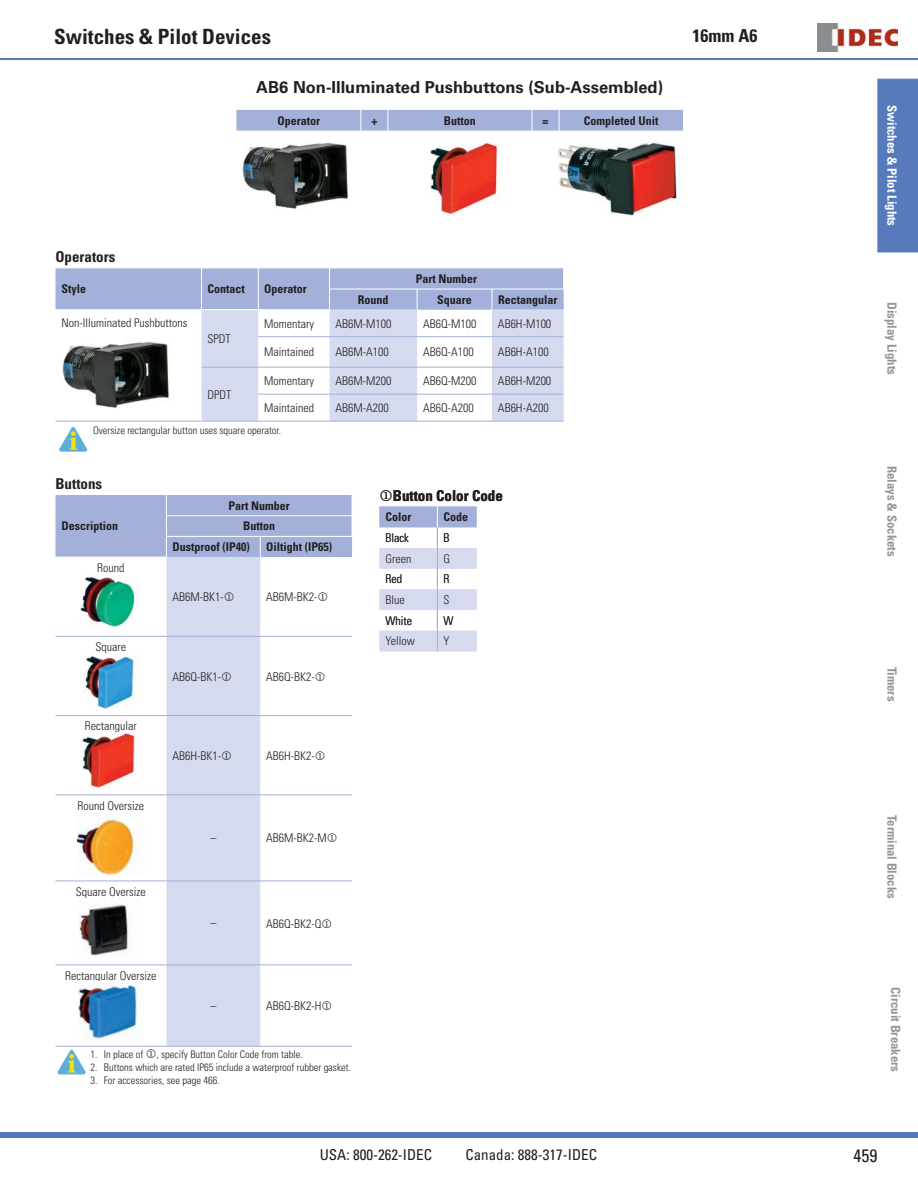
<style>
.page{position:relative;width:918px;height:1188px;background:#fff}
.page>*{position:absolute;margin:0;border:0;box-sizing:border-box;transform-origin:0 0}
.t1{font:700 condensed 21px "Univers LT Std";color:#231f20}
.t2{font:700 condensed 18px "Univers LT Std";color:#231f20}
.t3{font:condensed 18px "Univers LT Std";color:#231f20}
.t4{font:700 16.5px "Univers LT Std";color:#231f20}
.t5{font:condensed 15px "Univers LT Std";color:#231f20}
.t6{font:700 condensed 15px "Univers LT Std";color:#231f20}
.t7{font:700 condensed 12.75px "Univers LT Std";color:#939598}
.t8{font:700 condensed 12.75px "Univers LT Std";color:#fff}
.t9{font:300 condensed 12px "Univers LT Std";color:#231f20}
.t10{font:700 condensed 12px "Univers LT Std";color:#231f20}
.t11{font:300 condensed 10.5px "Univers LT Std";color:#231f20}
</style>
<div class="page">
<hr style="left:0;top:59px;width:918px;height:1px;background:#577abc">
<div style="left:0;top:1132px;width:918px;height:6px;background:#577abc"></div>
<img style="left:818px;top:24px;width:80px;height:27px">
<div style="left:878px;top:79px;width:40px;height:174px;background:#577abc"></div>
<div style="left:236px;top:110px;width:447px;height:21px;background:#a3b1da"></div>
<img style="left:241px;top:142px;width:107px;height:67px">
<img style="left:430px;top:138px;width:68px;height:77px">
<img style="left:558px;top:142px;width:119px;height:74px">
<svg style="left:56px;top:268px;width:508px;height:153px"></svg>
<hr style="left:492px;top:289px;width:72px;height:1px;background:#fff">
<hr style="left:56px;top:309px;width:146px;height:1px;background:#fff">
<hr style="left:56px;top:421px;width:146px;height:1px;background:#a3b1da">
<hr style="left:202px;top:309px;width:56px;height:1px;background:#fff">
<hr style="left:258px;top:309px;width:72px;height:1px;background:#fff">
<hr style="left:258px;top:336px;width:306px;height:1px;background:#a3b1da">
<hr style="left:202px;top:367px;width:362px;height:1px;background:#a3b1da">
<hr style="left:202px;top:421px;width:56px;height:1px;background:#a3b1da">
<hr style="left:258px;top:394px;width:72px;height:1px;background:#a3b1da">
<hr style="left:258px;top:421px;width:72px;height:1px;background:#a3b1da">
<hr style="left:330px;top:394px;width:87px;height:1px;background:#a3b1da">
<hr style="left:330px;top:421px;width:87px;height:1px;background:#a3b1da">
<hr style="left:417px;top:394px;width:75px;height:1px;background:#a3b1da">
<hr style="left:417px;top:421px;width:75px;height:1px;background:#a3b1da">
<hr style="left:492px;top:394px;width:72px;height:1px;background:#a3b1da">
<hr style="left:492px;top:421px;width:72px;height:1px;background:#a3b1da">
<img style="left:62px;top:330px;width:115px;height:82px">
<svg style="left:59px;top:427px;width:28px;height:25px"></svg>
<div style="left:166px;top:557px;width:94px;height:489px;background:#d6daef"></div>
<div style="left:56px;top:495px;width:296px;height:62px;background:#a3b1da"></div>
<hr style="left:260px;top:536px;width:92px;height:1px;background:#fff">
<hr style="left:56px;top:557px;width:111px;height:1px;background:#fff">
<hr style="left:56px;top:636px;width:296px;height:1px;background:#a3b1da">
<hr style="left:56px;top:715px;width:296px;height:1px;background:#a3b1da">
<hr style="left:56px;top:794px;width:296px;height:1px;background:#a3b1da">
<hr style="left:56px;top:881px;width:296px;height:1px;background:#a3b1da">
<hr style="left:56px;top:965px;width:110px;height:1px;background:#a3b1da">
<hr style="left:56px;top:1046px;width:110px;height:1px;background:#a3b1da">
<hr style="left:166px;top:965px;width:94px;height:1px;background:#a3b1da">
<hr style="left:166px;top:1046px;width:94px;height:1px;background:#a3b1da">
<hr style="left:260px;top:965px;width:92px;height:1px;background:#a3b1da">
<hr style="left:260px;top:1046px;width:92px;height:1px;background:#a3b1da">
<img style="left:80px;top:574px;width:56px;height:54px">
<img style="left:84px;top:656px;width:51px;height:53px">
<img style="left:82px;top:733px;width:53px;height:56px">
<img style="left:78px;top:818px;width:60px;height:57px">
<img style="left:80px;top:904px;width:48px;height:52px">
<img style="left:78px;top:983px;width:59px;height:57px">
<svg style="left:58px;top:1050px;width:28px;height:24px"></svg>
<svg style="left:380px;top:507px;width:97px;height:144px"></svg>
<svg style="left:225px;top:593px;width:8px;height:8px"></svg>
<svg style="left:222px;top:672px;width:9px;height:9px"></svg>
<svg style="left:222px;top:751px;width:9px;height:9px"></svg>
<p class="t1" style="left:54px;top:27px;width:219px">Switches &amp; Pilot Devices</p>
<p class="t4" style="left:256px;top:79px;width:408px">AB6 Non-Illuminated Pushbuttons (Sub-Assembled)</p>
<p class="t10" style="left:277px;top:115px;width:44px">Operator</p>
<p class="t10" style="left:371px;top:115px;width:7px">+</p>
<p class="t10" style="left:444px;top:115px;width:34px">Button</p>
<p class="t10" style="left:543px;top:115px;width:7px">=</p>
<p class="t10" style="left:584px;top:115px;width:76px">Completed Unit</p>
<p class="t2" style="left:693px;top:27px;width:66px">16mm A6</p>
<p class="t6" style="left:56px;top:250px;width:61px">Operators</p>
<p class="t10" style="left:62px;top:283px;width:26px">Style</p>
<p class="t10" style="left:208px;top:283px;width:39px">Contact</p>
<p class="t10" style="left:264px;top:283px;width:44px">Operator</p>
<p class="t10" style="left:416px;top:273px;width:63px">Part Number</p>
<p class="t10" style="left:358px;top:294px;width:32px">Round</p>
<p class="t10" style="left:437px;top:294px;width:36px">Square</p>
<p class="t10" style="left:498px;top:294px;width:61px">Rectangular</p>
<p class="t9" style="left:62px;top:317px;width:127px">Non-Illuminated Pushbuttons</p>
<p class="t9" style="left:208px;top:333px;width:25px">SPDT</p>
<p class="t9" style="left:264px;top:318px;width:51px">Momentary</p>
<p class="t9" style="left:336px;top:318px;width:57px">AB6M-M100</p>
<p class="t9" style="left:423px;top:318px;width:55px">AB6Q-M100</p>
<p class="t9" style="left:498px;top:318px;width:55px">AB6H-M100</p>
<p class="t9" style="left:264px;top:346px;width:51px">Maintained</p>
<p class="t9" style="left:336px;top:346px;width:55px">AB6M-A100</p>
<p class="t9" style="left:423px;top:346px;width:52px">AB6Q-A100</p>
<p class="t9" style="left:498px;top:346px;width:52px">AB6H-A100</p>
<p class="t9" style="left:264px;top:375px;width:51px">Momentary</p>
<p class="t9" style="left:336px;top:375px;width:57px">AB6M-M200</p>
<p class="t9" style="left:423px;top:375px;width:55px">AB6Q-M200</p>
<p class="t9" style="left:498px;top:375px;width:55px">AB6H-M200</p>
<p class="t9" style="left:264px;top:402px;width:51px">Maintained</p>
<p class="t9" style="left:336px;top:402px;width:55px">AB6M-A200</p>
<p class="t9" style="left:423px;top:402px;width:52px">AB6Q-A200</p>
<p class="t9" style="left:498px;top:402px;width:52px">AB6H-A200</p>
<p class="t11" style="left:93px;top:425px;width:190px">Oversize rectangular button uses square operator.</p>
<p class="t9" style="left:208px;top:389px;width:25px">DPDT</p>
<p class="t6" style="left:56px;top:477px;width:48px">Buttons</p>
<p class="t10" style="left:62px;top:520px;width:58px">Description</p>
<p class="t9" style="left:97px;top:562px;width:29px">Round</p>
<p class="t9" style="left:96px;top:641px;width:32px">Square</p>
<p class="t9" style="left:85px;top:720px;width:53px">Rectangular</p>
<p class="t9" style="left:78px;top:800px;width:68px">Round Oversize</p>
<p class="t10" style="left:229px;top:500px;width:63px">Part Number</p>
<p class="t10" style="left:243px;top:520px;width:34px">Button</p>
<p class="t10" style="left:172px;top:541px;width:79px">Dustproof (IP40)</p>
<p class="t10" style="left:266px;top:541px;width:68px">Oiltight (IP65)</p>
<p class="t9" style="left:172px;top:591px;width:53px">AB6M-BK1-</p>
<p class="t9" style="left:266px;top:591px;width:53px">AB6M-BK2-</p>
<p class="t9" style="left:172px;top:671px;width:50px">AB6Q-BK1-</p>
<p class="t9" style="left:266px;top:671px;width:50px">AB6Q-BK2-</p>
<p class="t9" style="left:172px;top:750px;width:50px">AB6H-BK1-</p>
<p class="t9" style="left:266px;top:750px;width:50px">AB6H-BK2-</p>
<p class="t9" style="left:210px;top:832px;width:7px">–</p>
<p class="t9" style="left:266px;top:833px;width:62px">AB6M-BK2-M</p>
<p class="t9" style="left:76px;top:886px;width:71px">Square Oversize</p>
<p class="t9" style="left:65px;top:970px;width:93px">Rectangular Oversize</p>
<p class="t9" style="left:210px;top:917px;width:7px">–</p>
<p class="t9" style="left:266px;top:918px;width:57px">AB6Q-BK2-Q</p>
<p class="t9" style="left:210px;top:1000px;width:7px">–</p>
<p class="t9" style="left:266px;top:1000px;width:57px">AB6Q-BK2-H</p>
<p class="t11" style="left:90px;top:1050px;width:214px">1. In place of , specify Button Color Code from table.</p>
<p class="t11" style="left:90px;top:1062px;width:262px">2. Buttons which are rated IP65 include a waterproof rubber gasket.</p>
<p class="t11" style="left:90px;top:1075px;width:131px">3. For accessories, see page 466.</p>
<p class="t6" style="left:393px;top:488px;width:112px">Button Color Code</p>
<p class="t10" style="left:386px;top:511px;width:28px">Color</p>
<p class="t10" style="left:443px;top:511px;width:26px">Code</p>
<p class="t9" style="left:386px;top:532px;width:25px">Black</p>
<p class="t9" style="left:443px;top:532px;width:7px">B</p>
<p class="t9" style="left:386px;top:553px;width:27px">Green</p>
<p class="t9" style="left:443px;top:553px;width:8px">G</p>
<p class="t9" style="left:386px;top:573px;width:18px">Red</p>
<p class="t9" style="left:443px;top:573px;width:7px">R</p>
<p class="t9" style="left:386px;top:594px;width:21px">Blue</p>
<p class="t9" style="left:443px;top:594px;width:7px">S</p>
<p class="t9" style="left:386px;top:615px;width:28px">White</p>
<p class="t9" style="left:443px;top:615px;width:11px">W</p>
<p class="t9" style="left:386px;top:635px;width:31px">Yellow</p>
<p class="t9" style="left:443px;top:635px;width:7px">Y</p>
<p class="t8" style="left:898px;top:105px;width:123px;rotate:90deg">Switches &amp; Pilot Lights</p>
<p class="t7" style="left:898px;top:302px;width:74px;rotate:90deg">Display Lights</p>
<p class="t7" style="left:898px;top:466px;width:92px;rotate:90deg">Relays &amp; Sockets</p>
<p class="t7" style="left:898px;top:667px;width:36px;rotate:90deg">Timers</p>
<p class="t7" style="left:898px;top:815px;width:86px;rotate:90deg">Terminal Blocks</p>
<p class="t7" style="left:902px;top:987px;width:86px;rotate:90deg">Circuit Breakers</p>
<p class="t5" style="left:320px;top:1148px;width:114px">USA: 800-262-IDEC</p>
<p class="t5" style="left:465px;top:1148px;width:133px">Canada: 888-317-IDEC</p>
<p class="t3" style="left:854px;top:1147px;width:25px">459</p>
</div>
